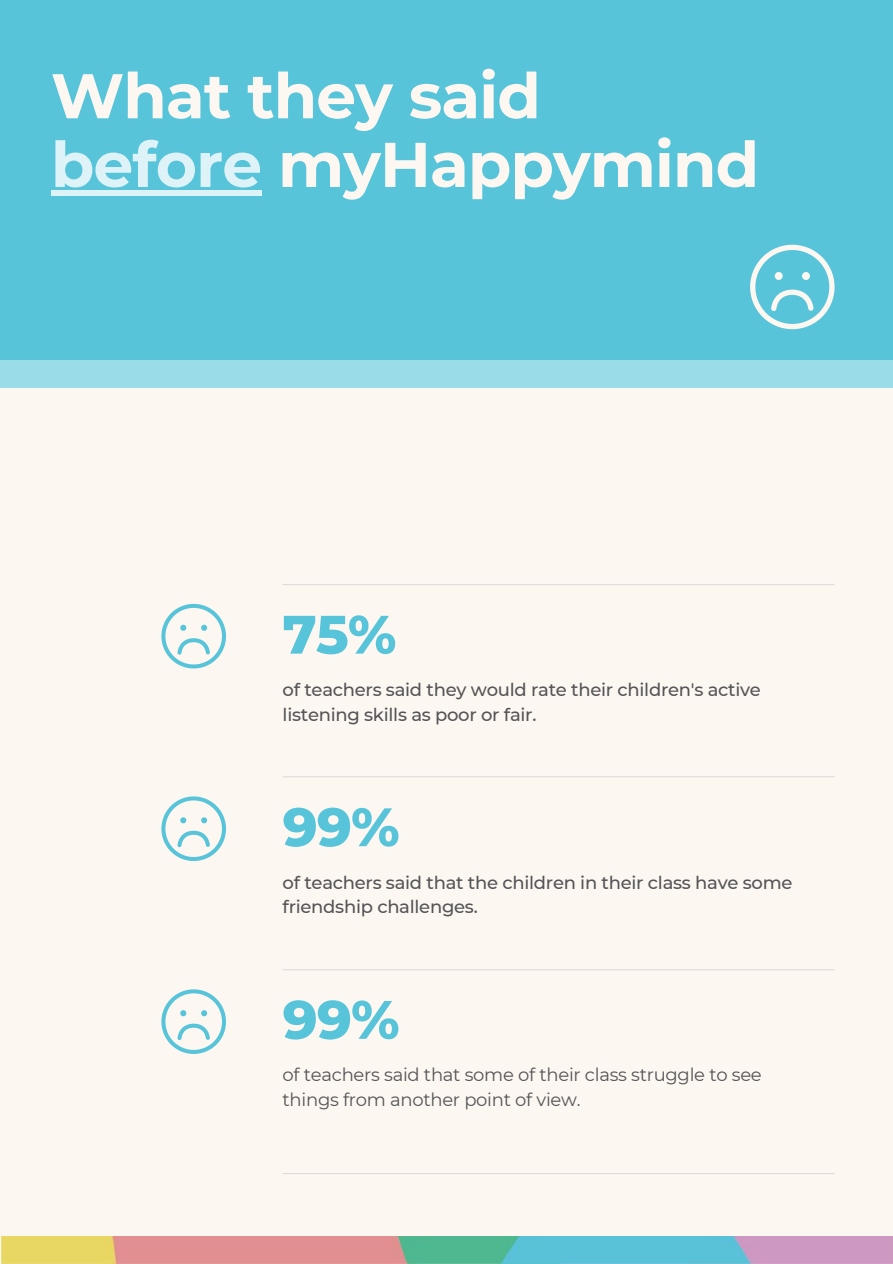
<style>
.page{position:relative;width:893px;height:1264px;background:#fff}
.page>*{position:absolute;margin:0;border:0;box-sizing:border-box;transform-origin:0 0}
.t1{font:700 63px/68.7px "Montserrat";letter-spacing:-.015em;color:#fcf7f1}
.t2{font:800 54px "Montserrat";color:#58c4da}
.t3{font:500 18px/24.8px "Montserrat";letter-spacing:-.015em;color:#555457}
.t4{font:18px/24.8px "Montserrat";letter-spacing:-.015em;color:#555457}
.s1{color:#def3f8}
</style>
<div class="page">
<div style="left:0;top:0;width:892px;height:1263px;background:#fcf7f1"></div>
<hr style="left:282px;top:584px;width:552px;height:1px;background:#aaa7ae">
<hr style="left:282px;top:776px;width:552px;height:1px;background:#aaa7ae">
<hr style="left:282px;top:969px;width:552px;height:1px;background:#aaa7ae">
<hr style="left:282px;top:1172px;width:552px;height:2px;background:#aaa7ae">
<svg style="left:161px;top:604px;width:64px;height:64px"></svg>
<svg style="left:161px;top:796px;width:64px;height:64px"></svg>
<svg style="left:161px;top:989px;width:64px;height:64px"></svg>
<img style="left:1px;top:1236px;width:891px;height:26px">
<div style="left:0;top:0;width:892px;height:361px;background:#58c4da"></div>
<div style="left:0;top:361px;width:892px;height:27px;background:#9bdce9"></div>
<div style="left:51px;top:190px;width:210px;height:6px;background:#def3f8"></div>
<svg style="left:750px;top:245px;width:84px;height:84px"></svg>
<h1 class="t1" style="left:51px;top:61px;width:709px">What they said <span class="s1">before</span> myHappymind</h1>
<h2 class="t2" style="left:282px;top:601px;width:115px">75%</h2>
<p class="t3" style="left:282px;top:677px;width:479px">of teachers said they would rate their children's active listening skills as poor or fair.</p>
<h2 class="t2" style="left:282px;top:793px;width:118px">99%</h2>
<p class="t3" style="left:282px;top:869px;width:511px">of teachers said that the children in their class have some friendship challenges.</p>
<h2 class="t2" style="left:282px;top:986px;width:118px">99%</h2>
<p class="t4" style="left:282px;top:1062px;width:480px">of teachers said that some of their class struggle to see things from another point of view.</p>
</div>
